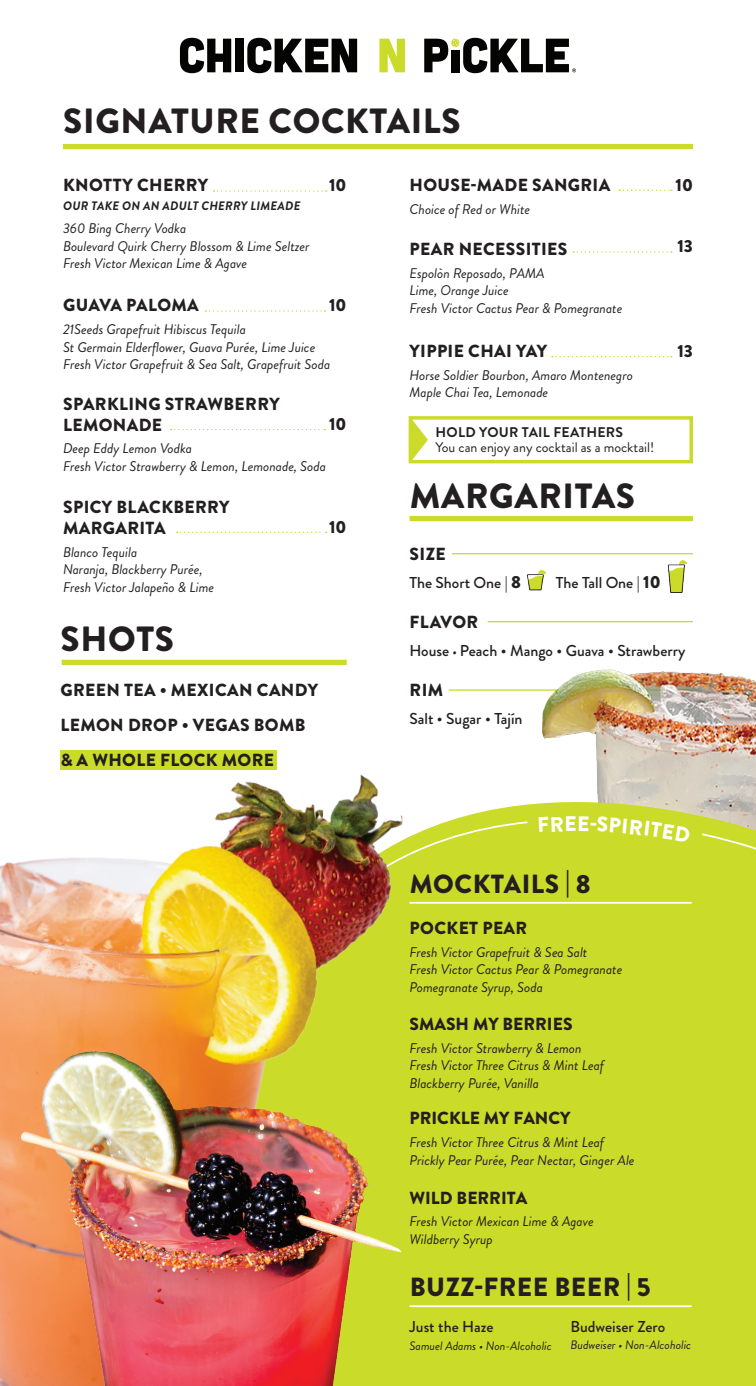
<style>
.page{position:relative;width:756px;height:1386px;background:#fff}
.page>*{position:absolute;margin:0;border:0;box-sizing:border-box;transform-origin:0 0}
.t1{font:900 35px "Brandon Grotesque";letter-spacing:.02em;color:#231f20}
.t2{font:900 26.25px "Brandon Grotesque";letter-spacing:.02em;color:#231f20}
.t3{font:900 17.5px/21px "Brandon Grotesque";letter-spacing:.02em;color:#231f20}
.t4{font:900 17.5px "Brandon Grotesque";color:#231f20}
.t5{font:500 15.75px "Brandon Grotesque";color:#231f20}
.t6{font:italic 14px/17.5px "Brandon Grotesque";color:#231f20}
.t7{font:14px "Brandon Grotesque";color:#231f20}
.t8{font:700 14px "Brandon Grotesque";letter-spacing:.02em;color:#231f20}
.t9{font:italic 12.25px "Brandon Grotesque";color:#231f20}
.t10{font:italic 700 12.25px "Brandon Grotesque";letter-spacing:.02em;color:#231f20}
.s1{font-weight:900;font-size:17.5px}
.s2{font-weight:400;font-style:italic;font-size:14px}
</style>
<div class="page">
<hr style="left:449px;top:689px;width:242px;height:2px;background:#cbdb2a">
<hr style="left:452px;top:553px;width:241px;height:1px;background:#cbdb2a">
<hr style="left:488px;top:621px;width:205px;height:1px;background:#cbdb2a">
<img style="left:667px;top:561px;width:19px;height:32px">
<img style="left:527px;top:570px;width:18px;height:21px">
<div style="left:410px;top:516px;width:283px;height:5px;background:#ccdb29"></div>
<img style="left:525px;top:669px;width:231px;height:76px">
<div style="left:409px;top:416px;width:284px;height:47px;border:4px solid #cbdb2a"></div>
<svg style="left:410px;top:416px;width:18px;height:47px"></svg>
<svg style="left:180px;top:38px;width:51px;height:35px"></svg>
<div style="left:235px;top:39px;width:9px;height:33px;background:#040503"></div>
<svg style="left:247px;top:38px;width:110px;height:35px"></svg>
<svg style="left:379px;top:39px;width:26px;height:33px"></svg>
<svg style="left:424px;top:38px;width:152px;height:35px"></svg>
<div style="left:63px;top:144px;width:630px;height:5px;background:#ccdb29"></div>
<svg style="left:213px;top:190px;width:114px;height:2px"></svg>
<svg style="left:171px;top:429px;width:154px;height:1px"></svg>
<svg style="left:205px;top:310px;width:120px;height:2px"></svg>
<svg style="left:176px;top:532px;width:151px;height:1px"></svg>
<svg style="left:573px;top:251px;width:99px;height:2px"></svg>
<svg style="left:552px;top:356px;width:120px;height:1px"></svg>
<svg style="left:619px;top:190px;width:53px;height:1px"></svg>
<div style="left:62px;top:660px;width:285px;height:5px;background:#ccdb29"></div>
<svg style="left:60px;top:745px;width:696px;height:641px;background:#d0dd47"></svg>
<hr style="left:410px;top:1305px;width:282px;height:2px;background:#fff">
<div style="left:424px;top:820px;width:332px;height:175px;background:#cbdb2a"></div>
<img style="left:0;top:765px;width:424px;height:621px">
<img style="left:13px;top:1049px;width:404px;height:337px">
<div style="left:539px;top:816px;width:152px;height:26px;background:#cbdb2a"></div>
<h1 class="t1" style="left:63px;top:96px;width:399px">SIGNATURE COCKTAILS</h1>
<p class="t3" style="left:63px;top:175px;width:147px">KNOTTY CHERRY</p>
<p class="t10" style="left:63px;top:198px;width:239px">OUR TAKE ON AN ADULT CHERRY LIMEADE</p>
<p class="t6" style="left:63px;top:220px;width:248px">360 Bing Cherry Vodka<br>Boulevard Quirk Cherry Blossom &amp; Lime Seltzer<br>Fresh Victor Mexican Lime &amp; Agave</p>
<p class="t3" style="left:329px;top:175px;width:19px">10</p>
<p class="t3" style="left:63px;top:295px;width:137px">GUAVA PALOMA</p>
<p class="t6" style="left:63px;top:321px;width:269px">21Seeds Grapefruit Hibiscus Tequila<br>St Germain Elderflower, Guava Purée, Lime Juice<br>Fresh Victor Grapefruit &amp; Sea Salt, Grapefruit Soda</p>
<p class="t3" style="left:329px;top:295px;width:19px">10</p>
<p class="t3" style="left:63px;top:393px;width:218px">SPARKLING STRAWBERRY<br>LEMONADE</p>
<p class="t6" style="left:63px;top:440px;width:265px">Deep Eddy Lemon Vodka<br>Fresh Victor Strawberry &amp; Lemon, Lemonade, Soda</p>
<p class="t3" style="left:329px;top:414px;width:19px">10</p>
<p class="t3" style="left:63px;top:496px;width:168px">SPICY BLACKBERRY<br>MARGARITA</p>
<p class="t6" style="left:63px;top:543px;width:153px">Blanco Tequila<br>Naranja, Blackberry Purée,<br>Fresh Victor Jalapeño &amp; Lime</p>
<p class="t3" style="left:329px;top:516px;width:19px">10</p>
<p class="t3" style="left:410px;top:175px;width:202px">HOUSE-MADE SANGRIA</p>
<p class="t6" style="left:410px;top:201px;width:122px">Choice of Red or White</p>
<p class="t3" style="left:410px;top:239px;width:159px">PEAR NECESSITIES</p>
<p class="t6" style="left:410px;top:264px;width:214px">Espolòn Reposado, PAMA<br>Lime, Orange Juice<br>Fresh Victor Cactus Pear &amp; Pomegranate</p>
<p class="t3" style="left:410px;top:341px;width:139px">YIPPIE CHAI YAY</p>
<p class="t6" style="left:410px;top:366px;width:225px">Horse Soldier Bourbon, Amaro Montenegro<br>Maple Chai Tea, Lemonade</p>
<p class="t8" style="left:436px;top:422px;width:189px">HOLD YOUR TAIL FEATHERS</p>
<p class="t7" style="left:435px;top:438px;width:220px">You can enjoy any cocktail as a mocktail!</p>
<h1 class="t1" style="left:410px;top:471px;width:227px">MARGARITAS</h1>
<p class="t3" style="left:410px;top:543px;width:38px">SIZE</p>
<p class="t5" style="left:410px;top:571px;width:113px">The Short One | <span class="s1">8</span></p>
<p class="t5" style="left:556px;top:571px;width:106px">The Tall One | <span class="s1">10</span></p>
<p class="t3" style="left:676px;top:175px;width:19px">10</p>
<p class="t3" style="left:677px;top:236px;width:17px">13</p>
<p class="t3" style="left:677px;top:341px;width:17px">13</p>
<h1 class="t1" style="left:61px;top:614px;width:115px">SHOTS</h1>
<p class="t3" style="left:60px;top:673px;width:259px;line-height:35px">GREEN TEA • MEXICAN CANDY<br>LEMON DROP • VEGAS BOMB &amp; A WHOLE FLOCK MORE</p>
<p class="t3" style="left:410px;top:612px;width:70px">FLAVOR</p>
<p class="t5" style="left:410px;top:640px;width:278px">House <span class="s2">•</span> Peach • Mango • Guava • Strawberry</p>
<p class="t3" style="left:410px;top:680px;width:35px">RIM</p>
<p class="t5" style="left:410px;top:708px;width:115px">Salt • Sugar • Tajín</p>
<h2 class="t2" style="left:410px;top:865px;width:182px">MOCKTAILS | 8</h2>
<p class="t3" style="left:410px;top:918px;width:119px">POCKET PEAR</p>
<p class="t6" style="left:410px;top:943px;width:214px">Fresh Victor Grapefruit &amp; Sea Salt<br>Fresh Victor Cactus Pear &amp; Pomegranate<br>Pomegranate Syrup, Soda</p>
<p class="t4" style="left:410px;top:1011px;width:165px">SMASH MY BERRIES</p>
<p class="t6" style="left:410px;top:1039px;width:196px">Fresh Victor Strawberry &amp; Lemon<br>Fresh Victor Three Citrus &amp; Mint Leaf<br>Blackberry Purée, Vanilla</p>
<p class="t4" style="left:410px;top:1106px;width:163px">PRICKLE MY FANCY</p>
<p class="t6" style="left:410px;top:1134px;width:227px">Fresh Victor Three Citrus &amp; Mint Leaf<br>Prickly Pear Purée, Pear Nectar, Ginger Ale</p>
<p class="t4" style="left:410px;top:1185px;width:119px">WILD BERRITA</p>
<p class="t6" style="left:410px;top:1213px;width:186px">Fresh Victor Mexican Lime &amp; Agave<br>Wildberry Syrup</p>
<h2 class="t2" style="left:410px;top:1268px;width:243px">BUZZ-FREE BEER | 5</h2>
<p class="t5" style="left:410px;top:1316px;width:86px">Just the Haze</p>
<p class="t9" style="left:410px;top:1337px;width:144px">Samuel Adams • Non-Alcoholic</p>
<p class="t5" style="left:570px;top:1316px;width:96px">Budweiser Zero</p>
<p class="t9" style="left:570px;top:1337px;width:122px">Budweiser • Non-Alcoholic</p>
</div>
